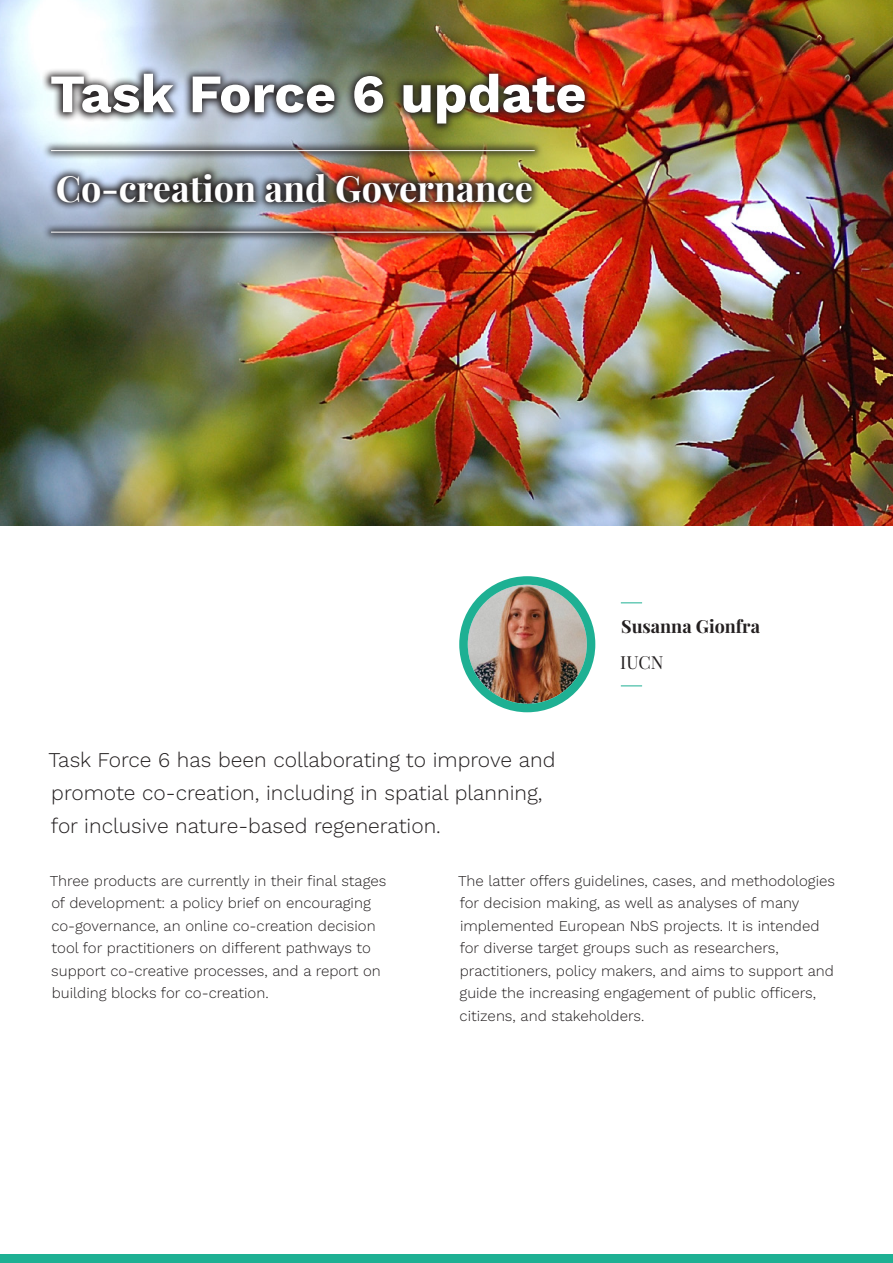
<style>
.page{position:relative;width:893px;height:1263px;background:#fff}
.page>*{position:absolute;margin:0;border:0;box-sizing:border-box;transform-origin:0 0}
.t1{font:700 54px "Work Sans";color:#fff}
.t2{font:700 36px "Playfair Display";color:#fff}
.t3{font:300 21px/33px "Work Sans";color:#231f20}
.t4{font:700 18px "Playfair Display";color:#231f20}
.t5{font:18px "Playfair Display";color:#231f20}
.t6{font:300 15px/22.5px "Work Sans";color:#231f20}
</style>
<div class="page">
<img style="left:0;top:0;width:893px;height:525px">
<div style="left:0;top:1254px;width:893px;height:9px;background:#1eb093"></div>
<img style="left:42px;top:141px;width:502px;height:101px">
<hr style="left:51px;top:150px;width:484px;height:1px;background:#fff">
<hr style="left:51px;top:232px;width:484px;height:1px;background:#fff">
<img style="left:42px;top:65px;width:552px;height:68px">
<svg style="left:621px;top:602px;width:21px;height:1px"></svg>
<svg style="left:621px;top:685px;width:21px;height:1px"></svg>
<svg style="left:463px;top:580px;width:128px;height:128px"></svg>
<img style="left:468px;top:585px;width:119px;height:119px;border-radius:60px">
<div style="left:459px;top:576px;width:136px;height:136px;border:9px solid #1eb093;border-radius:50%"></div>
<p class="t1" style="left:50px;top:53px;width:538px">Task Force 6 update</p>
<p class="t2" style="left:56px;top:160px;width:479px">Co-creation and Governance</p>
<p class="t4" style="left:621px;top:612px;width:140px">Susanna Gionfra</p>
<p class="t5" style="left:620px;top:648px;width:45px">IUCN</p>
<p class="t3" style="left:48px;top:742px;width:508px">Task Force 6 has been collaborating to improve and promote co-creation, including in spatial planning, for inclusive nature-based regeneration.</p>
<p class="t6" style="left:458px;top:869px;width:378px">The latter offers guidelines, cases, and methodologies for decision making, as well as analyses of many implemented European NbS projects. It is intended for diverse target groups such as researchers, practitioners, policy makers, and aims to support and guide the increasing engagement of public officers, citizens, and stakeholders.</p>
<p class="t6" style="left:50px;top:869px;width:338px">Three products are currently in their final stages of development: a policy brief on encouraging co-governance, an online co-creation decision tool for practitioners on different pathways to support co-creative processes, and a report on building blocks for co-creation.</p>
</div>
